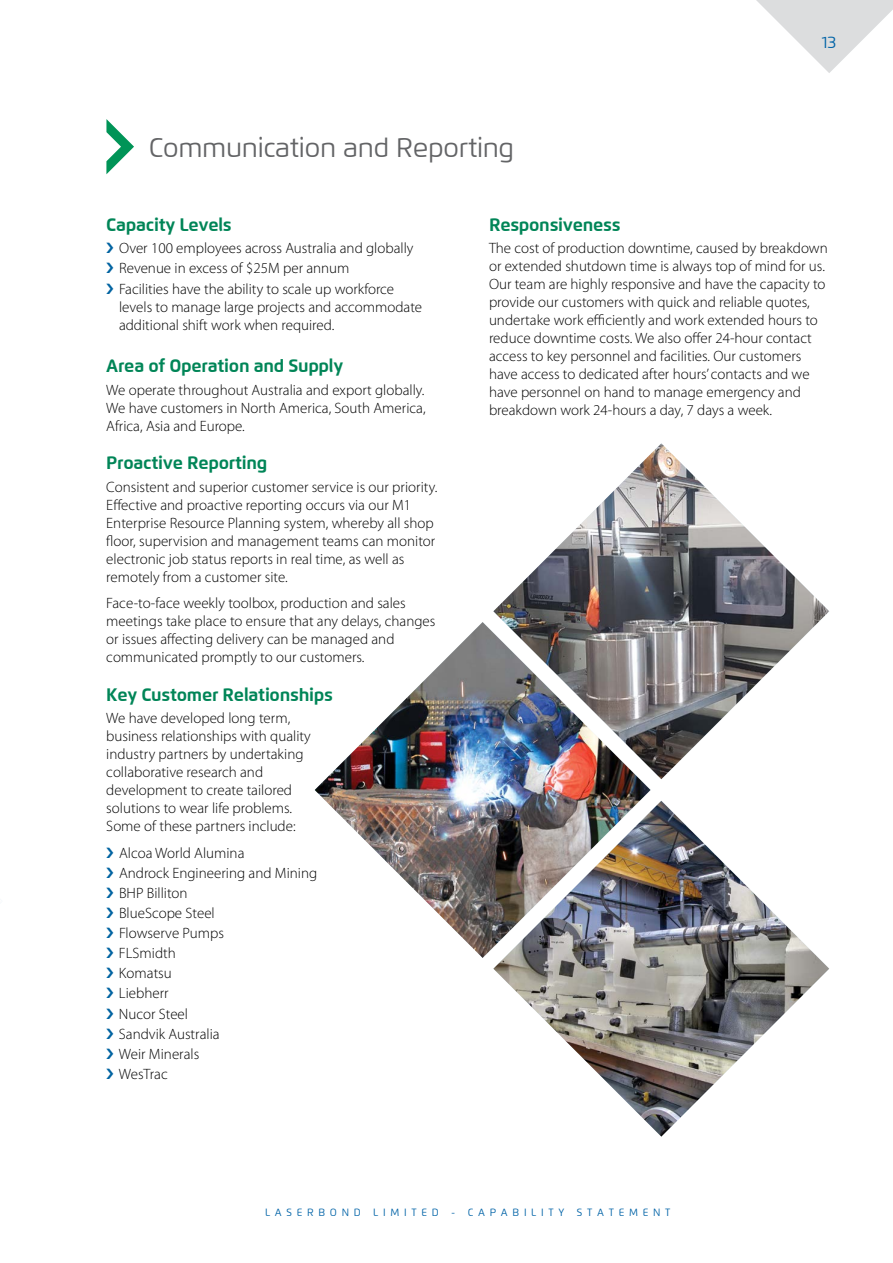
<style>
.page{position:relative;width:893px;height:1263px;background:#fff}
.page>*{position:absolute;margin:0;border:0;box-sizing:border-box;transform-origin:0 0}
.t1{font:27px "Flexo";letter-spacing:-.015em;color:#636466}
.t2{font:700 18px "Flexo";letter-spacing:-.015em;color:#008557}
.t3{font:16.5px "Flexo";color:#0063a7}
.t4{font:300 15px/18px "Myriad Pro";color:#000}
.t5{font:10.5px "Flexo";letter-spacing:.45em;color:#0063a7}
</style>
<div class="page">
<svg style="left:106px;top:119px;width:28px;height:55px"></svg>
<img style="left:493px;top:801px;width:336px;height:336px">
<img style="left:315px;top:622px;width:335px;height:336px">
<img style="left:493px;top:443px;width:336px;height:336px">
<svg style="left:756px;top:0;width:137px;height:73px"></svg>
<h1 class="t1" style="left:149px;top:132px;width:367px">Communication and Reporting</h1>
<p class="t3" style="left:822px;top:32px;width:16px">13</p>
<p class="t2" style="left:106px;top:214px;width:127px">Capacity Levels</p>
<p class="t4" style="left:119px;top:238px;width:296px;line-height:20.1px">Over 100 employees across Australia and globally<br>Revenue in excess of $25M per annum<br>Facilities have the ability to scale up workforce</p>
<p class="t4" style="left:119px;top:297px;width:305px">levels to manage large projects and accommodate additional shift work when required.</p>
<p class="t2" style="left:106px;top:355px;width:238px">Area of Operation and Supply</p>
<p class="t4" style="left:106px;top:381px;width:321px;text-align:justify">We operate throughout Australia and export globally.<br>We have customers in North America, South America, Africa, Asia and Europe.</p>
<p class="t2" style="left:106px;top:452px;width:163px">Proactive Reporting</p>
<p class="t4" style="left:106px;top:477px;width:333px">Consistent and superior customer service is our priority.<br>Effective and proactive reporting occurs via our M1<br>Enterprise Resource Planning system, whereby all shop floor, supervision and management teams can monitor electronic job status reports in real time, as well as remotely from a customer site.</p>
<p class="t4" style="left:106px;top:594px;width:331px">Face-to-face weekly toolbox, production and sales meetings take place to ensure that any delays, changes or issues affecting delivery can be managed and communicated promptly to our customers.</p>
<p class="t2" style="left:106px;top:683px;width:228px">Key Customer Relationships</p>
<p class="t4" style="left:106px;top:709px;width:206px">We have developed long term, business relationships with quality industry partners by undertaking collaborative research and development to create tailored solutions to wear life problems.<br>Some of these partners include:</p>
<p class="t4" style="left:119px;top:842px;width:200px;line-height:20.1px">Alcoa World Alumina<br>Androck Engineering and Mining<br>BHP Billiton<br>BlueScope Steel<br>Flowserve Pumps<br>FLSmidth<br>Komatsu<br>Liebherr<br>Nucor Steel<br>Sandvik Australia<br>Weir Minerals<br>WesTrac</p>
<p class="t2" style="left:489px;top:214px;width:133px">Responsiveness</p>
<p class="t4" style="left:489px;top:239px;width:340px">The cost of production downtime, caused by breakdown or extended shutdown time is always top of mind for us.<br>Our team are highly responsive and have the capacity to provide our customers with quick and reliable quotes, undertake work efficiently and work extended hours to reduce downtime costs. We also offer 24-hour contact access to key personnel and facilities. Our customers have access to dedicated after hours’ contacts and we have personnel on hand to manage emergency and breakdown work 24-hours a day, 7 days a week.</p>
<p class="t5" style="left:265px;top:1206px;width:407px">LASERBOND LIMITED - CAPABILITY STATEMENT</p>
</div>
